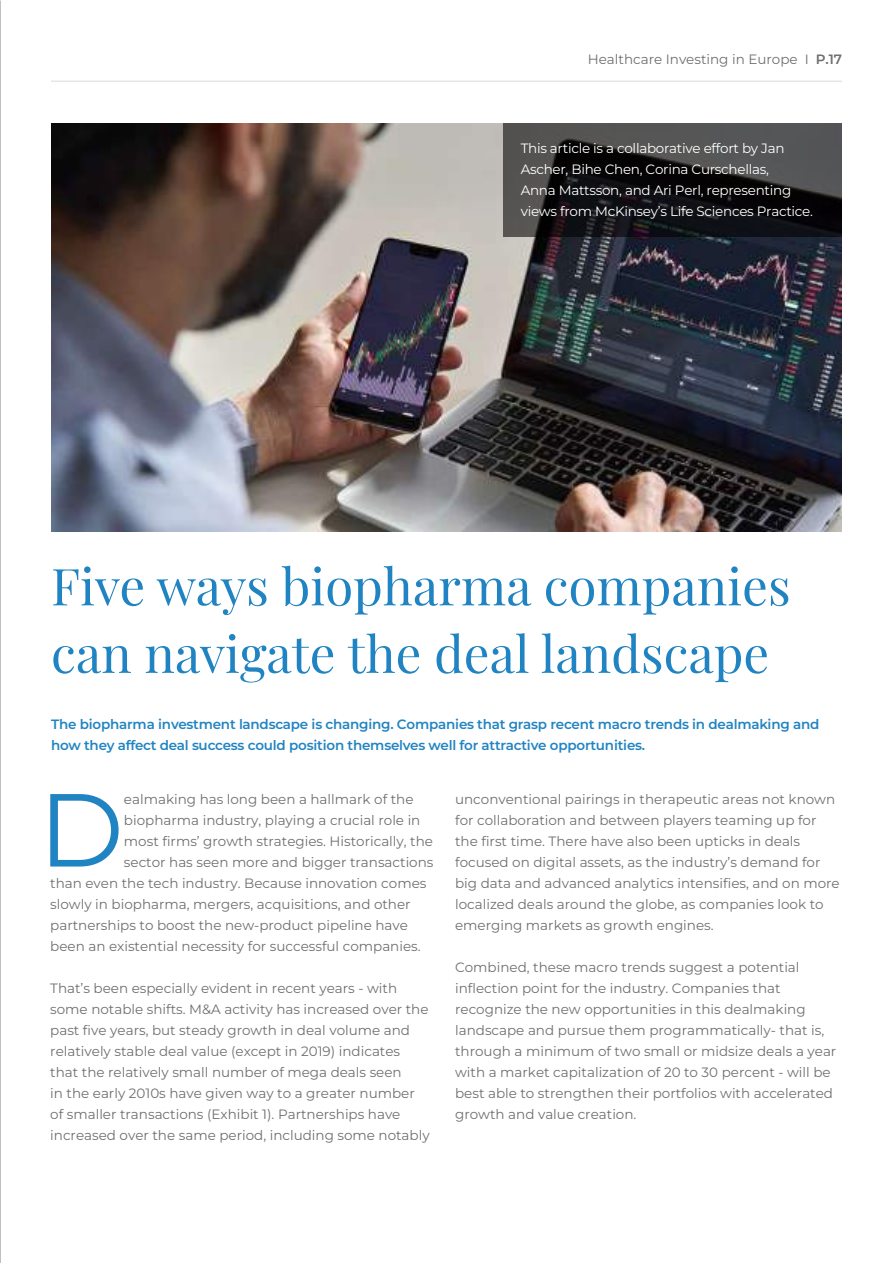
<style>
.page{position:relative;width:893px;height:1263px;background:#fff}
.page>*{position:absolute;margin:0;border:0;box-sizing:border-box;transform-origin:0 0}
.t1{font:100 103.5px "Montserrat";color:#2184c2}
.t2{font:51px/67.5px "Playfair Display";color:#2184c2}
.t3{font:100 13.5px/21px "Montserrat";color:#6f6f6e}
.t4{font:100 13.5px/21px "Montserrat";letter-spacing:-.01em;color:#2184c2}
.t5{font:100 13.5px/21px "Montserrat";letter-spacing:-.02em;color:#fff}
</style>
<div class="page">
<img style="left:0;top:0;width:1px;height:1263px">
<hr style="left:51px;top:81px;width:791px;height:1px;background:#dadad9">
<img style="left:51px;top:124px;width:791px;height:407px">
<svg style="left:504px;top:124px;width:338px;height:113px;background:#2d2c2e"></svg>
<p class="t3" style="left:588px;top:48px;width:256px">Healthcare Investing in Europe I P.17</p>
<p class="t5" style="left:521px;top:137px;width:294px">This article is a collaborative effort by Jan Ascher, Bihe Chen, Corina Curschellas,<br>Anna Mattsson, and Ari Perl, representing views from McKinsey’s Life Sciences Practice.</p>
<h2 class="t2" style="left:51px;top:548px;width:741px">Five ways biopharma companies can navigate the deal landscape</h2>
<p class="t4" style="left:51px;top:714px;width:770px">The biopharma investment landscape is changing. Companies that grasp recent macro trends in dealmaking and how they affect deal success could position themselves well for attractive opportunities.</p>
<h1 class="t1" style="left:38px;top:761px;width:87px">D</h1>
<p class="t3" style="left:124px;top:788px;width:291px">ealmaking has long been a hallmark of the</p>
<p class="t3" style="left:124px;top:809px;width:298px">biopharma industry, playing a crucial role in</p>
<p class="t3" style="left:124px;top:830px;width:311px">most firms’ growth strategies. Historically, the</p>
<p class="t3" style="left:124px;top:851px;width:311px">sector has seen more and bigger transactions</p>
<p class="t3" style="left:50px;top:872px;width:378px">than even the tech industry. Because innovation comes</p>
<p class="t3" style="left:50px;top:893px;width:362px">slowly in biopharma, mergers, acquisitions, and other</p>
<p class="t3" style="left:50px;top:914px;width:359px">partnerships to boost the new-product pipeline have</p>
<p class="t3" style="left:50px;top:935px;width:372px">been an existential necessity for successful companies.</p>
<p class="t3" style="left:50px;top:977px;width:381px">That’s been especially evident in recent years - with some notable shifts. M&amp;A activity has increased over the past five years, but steady growth in deal volume and relatively stable deal value (except in 2019) indicates that the relatively small number of mega deals seen<br>in the early 2010s have given way to a greater number of smaller transactions (Exhibit 1). Partnerships have increased over the same period, including some notably</p>
<p class="t3" style="left:455px;top:788px;width:386px">unconventional pairings in therapeutic areas not known for collaboration and between players teaming up for the first time. There have also been upticks in deals focused on digital assets, as the industry’s demand for big data and advanced analytics intensifies, and on more localized deals around the globe, as companies look to emerging markets as growth engines.</p>
<p class="t3" style="left:455px;top:956px;width:383px">Combined, these macro trends suggest a potential inflection point for the industry. Companies that recognize the new opportunities in this dealmaking landscape and pursue them programmatically- that is, through a minimum of two small or midsize deals a year with a market capitalization of 20 to 30 percent - will be best able to strengthen their portfolios with accelerated growth and value creation.</p>
</div>
